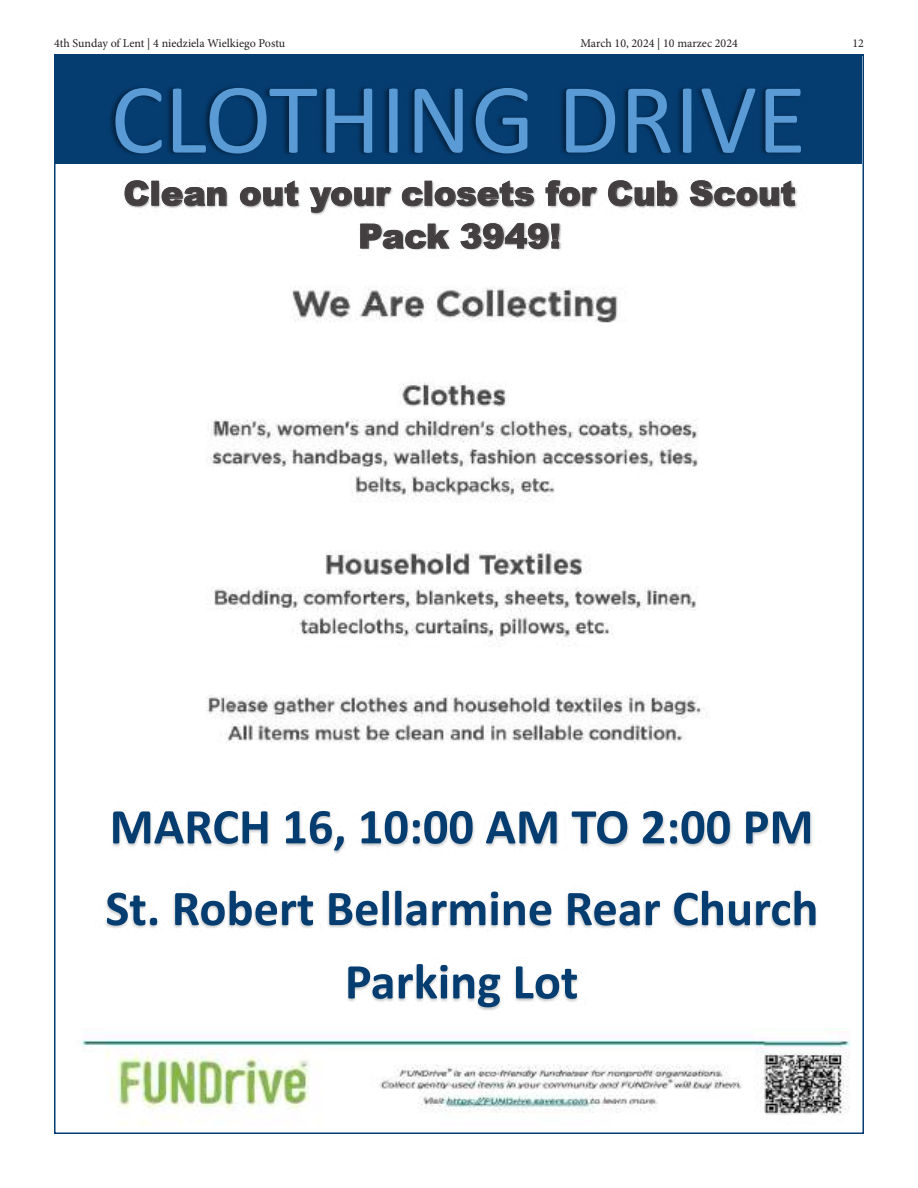
<style>
.page{position:relative;width:918px;height:1188px;background:#fff}
.page>*{position:absolute;margin:0;border:0;box-sizing:border-box;transform-origin:0 0}
.t1{font:100.8px "Calibri";color:#5b9bd5}
.t2{font:700 50.4px/81.8px "Calibri";color:#063d71}
.t3{font:900 33.6px/42.9px "Arial";color:#433f40;text-align:center}
.t4{font:12px "Minion Pro";color:#241f1f}
</style>
<div class="page">
<img style="left:57px;top:57px;width:678px;height:107px">
<img style="left:735px;top:57px;width:126px;height:107px">
<img style="left:98px;top:155px;width:735px;height:60px">
<img style="left:333px;top:198px;width:203px;height:53px">
<img style="left:536px;top:198px;width:80px;height:52px">
<img style="left:112px;top:811px;width:668px;height:43px">
<img style="left:780px;top:812px;width:32px;height:35px">
<img style="left:105px;top:891px;width:712px;height:38px">
<img style="left:347px;top:964px;width:198px;height:47px">
<img style="left:545px;top:969px;width:34px;height:33px">
<img style="left:81px;top:1029px;width:770px;height:94px">
<img style="left:206px;top:286px;width:501px;height:457px">
<p class="t4" style="left:54px;top:35px;width:233px">4th Sunday of Lent | 4 niedziela Wielkiego Postu</p>
<p class="t4" style="left:580px;top:35px;width:159px">March 10, 2024 | 10 marzec 2024</p>
<p class="t4" style="left:852px;top:35px;width:13px">12</p>
<h1 class="t1" style="left:111px;top:49px;width:697px">CLOTHING DRIVE</h1>
<h3 class="t3" style="left:123px;top:171px;width:674px">Clean out your closets for Cub Scout<br>Pack 3949!</h3>
<h2 class="t2" style="left:105px;top:785px;width:715px">MARCH 16, 10:00 AM TO 2:00 PM<br>St. Robert Bellarmine Rear Church</h2>
<h2 class="t2" style="left:345px;top:940px;width:235px">Parking Lot</h2>
</div>
